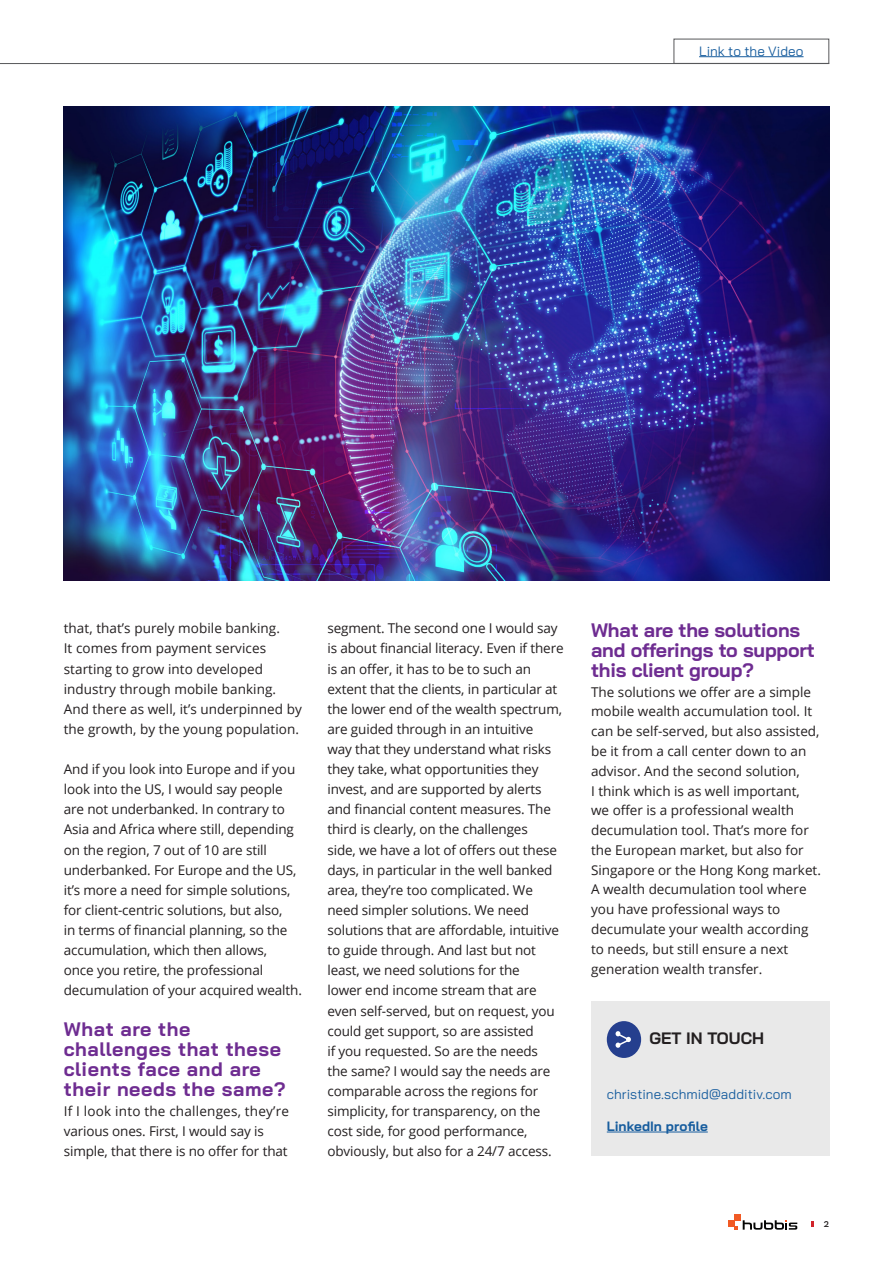
<style>
.page{position:relative;width:893px;height:1263px;background:#fff}
.page>*{position:absolute;margin:0;border:0;box-sizing:border-box;transform-origin:0 0}
.Subtitle{font:700 19.5px/20.1px "Bai Jamjuree";letter-spacing:.015em;color:#6e2c91}
.Subtitle-2{font:700 19.5px/19.8px "Bai Jamjuree";letter-spacing:-.01em;color:#6e2c91}
.t1{font:700 16.5px "Bai Jamjuree";color:#231f20}
.t2{font:13.5px/20.1px "Open Sans";letter-spacing:-.01em;color:#231f20}
.t3{font:13.5px "Bai Jamjuree";letter-spacing:.005em;color:#175d9e}
.t4{font:700 13.5px "Bai Jamjuree";letter-spacing:.005em;color:#175d9e}
.t5{font:12px "National";color:#231f20}
</style>
<div class="page">
<svg style="left:811px;top:1221px;width:2px;height:6px"></svg>
<hr style="left:0;top:63px;width:829px;height:1px;background:#57585a">
<svg style="left:743px;top:1220px;width:54px;height:9px"></svg>
<div style="left:734px;top:1214px;width:7px;height:6px;background:#f15a24"></div>
<svg style="left:728px;top:1220px;width:9px;height:9px"></svg>
<hr style="left:699px;top:56px;width:104px;height:1px;background:#175d9e">
<div style="left:591px;top:1001px;width:238px;height:155px;background:#e9e9e9"></div>
<hr style="left:607px;top:1132px;width:101px;height:1px;background:#175d9e">
<div style="left:607px;top:1021px;width:34px;height:37px;background:#253f8e;border-radius:50%"></div>
<svg style="left:615px;top:1031px;width:16px;height:17px"></svg>
<div style="left:674px;top:39px;width:155px;height:25px;border:1px solid #57585a"></div>
<img style="left:64px;top:107px;width:765px;height:473px">
<p class="t3" style="left:699px;top:39px;width:106px">Link to the Video</p>
<p class="t2" style="left:64px;top:618px;width:240px">that, that’s purely mobile banking.<br>It comes from payment services starting to grow into developed industry through mobile banking.<br>And there as well, it’s underpinned by the growth, by the young population.</p>
<p class="t2" style="left:64px;top:759px;width:240px">And if you look into Europe and if you look into the US, I would say people are not underbanked. In contrary to Asia and Africa where still, depending on the region, 7 out of 10 are still underbanked. For Europe and the US, it’s more a need for simple solutions, for client-centric solutions, but also,<br>in terms of financial planning, so the accumulation, which then allows,<br>once you retire, the professional decumulation of your acquired wealth.</p>
<p class="Subtitle" style="left:64px;top:1019px;width:223px">What are the challenges that these clients face and are their needs the same?</p>
<p class="t2" style="left:64px;top:1101px;width:227px">If I look into the challenges, they’re various ones. First, I would say is simple, that there is no offer for that</p>
<p class="t2" style="left:327px;top:618px;width:238px">segment. The second one I would say is about financial literacy. Even if there is an offer, it has to be to such an extent that the clients, in particular at the lower end of the wealth spectrum, are guided through in an intuitive<br>way that they understand what risks they take, what opportunities they invest, and are supported by alerts and financial content measures. The third is clearly, on the challenges<br>side, we have a lot of offers out these days, in particular in the well banked area, they’re too complicated. We need simpler solutions. We need solutions that are affordable, intuitive to guide through. And last but not least, we need solutions for the<br>lower end income stream that are even self-served, but on request, you could get support, so are assisted<br>if you requested. So are the needs<br>the same? I would say the needs are comparable across the regions for simplicity, for transparency, on the cost side, for good performance, obviously, but also for a 24/7 access.</p>
<p class="Subtitle-2" style="left:591px;top:620px;width:225px">What are the solutions and offerings to support this client group?</p>
<p class="t2" style="left:591px;top:681px;width:231px">The solutions we offer are a simple mobile wealth accumulation tool. It can be self-served, but also assisted, be it from a call center down to an advisor. And the second solution,<br>I think which is as well important, we offer is a professional wealth decumulation tool. That’s more for the European market, but also for Singapore or the Hong Kong market.<br>A wealth decumulation tool where you have professional ways to decumulate your wealth according to needs, but still ensure a next generation wealth transfer.</p>
<p class="t1" style="left:649px;top:1029px;width:116px">GET IN TOUCH</p>
<p class="t3" style="left:607px;top:1082px;width:187px">christine.schmid@additiv.com</p>
<p class="t4" style="left:607px;top:1118px;width:102px">LinkedIn profile</p>
<p class="t5" style="left:824px;top:1215px;width:7px">2</p>
</div>
